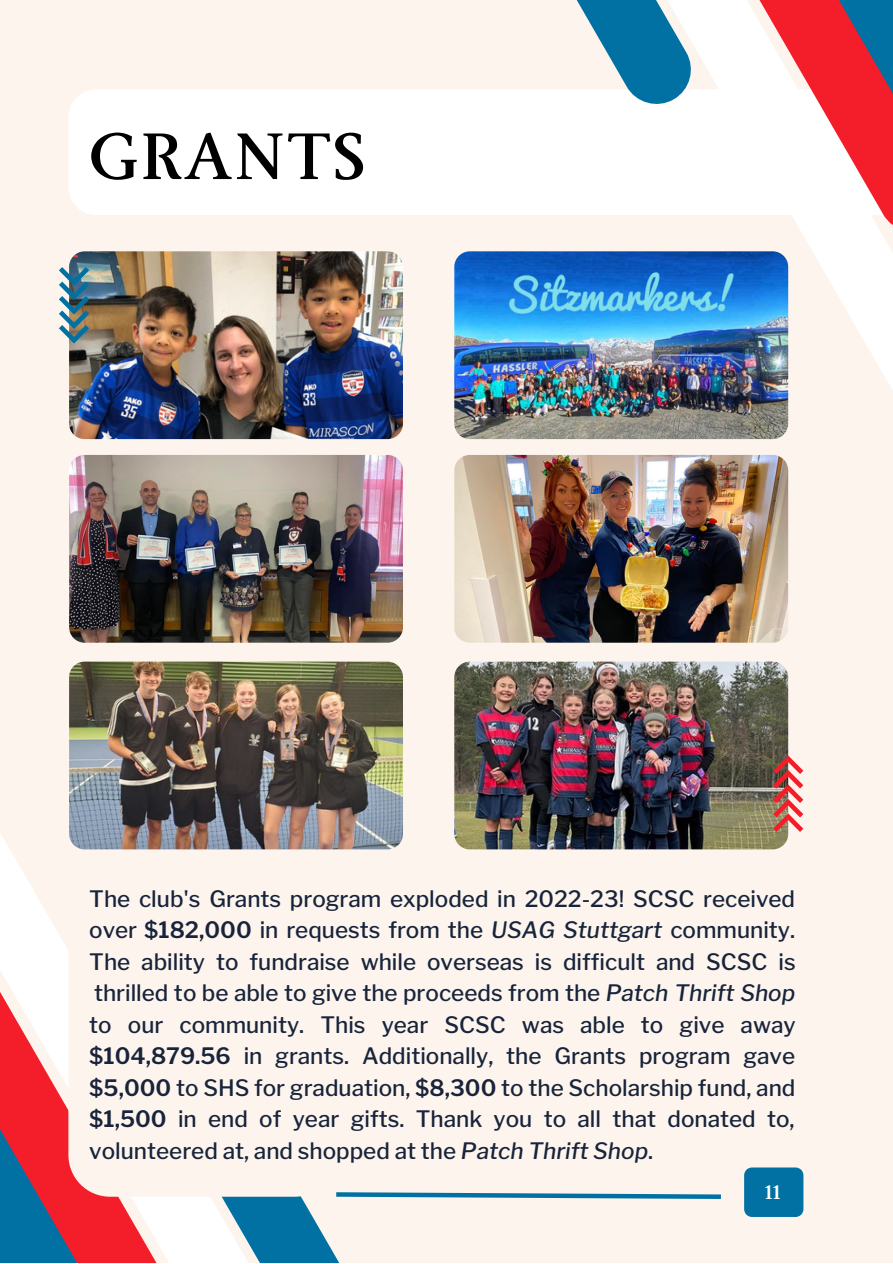
<style>
.page{position:relative;width:893px;height:1264px;background:#fff}
.page>*{position:absolute;margin:0;border:0;box-sizing:border-box;transform-origin:0 0}
.t1{font:700 70.05px "Ingleby";color:#000}
.t2{font:700 25.5px "Ingleby";color:#fff}
.t3{font:500 22.5px/31.5px "Libre Franklin";color:#18243b;text-align:justify}
.s1{font-weight:600}
.s2{font-style:italic}
</style>
<div class="page">
<div style="left:0;top:0;width:892px;height:1262px;background:#fdf5ed"></div>
<div style="left:69px;top:89px;width:540px;height:126px;background:#fff"></div>
<svg style="left:609px;top:0;width:283px;height:413px;fill:#fff"></svg>
<svg style="left:518px;top:0;width:177px;height:109px"></svg>
<svg style="left:0;top:833px;width:268px;height:429px"></svg>
<svg style="left:68px;top:899px;width:200px;height:297px"></svg>
<svg style="left:182px;top:1087px;width:539px;height:175px"></svg>
<div style="left:744px;top:1167px;width:59px;height:49px;background:#0171a3"></div>
<img style="left:69px;top:251px;width:334px;height:188px;border-radius:16px">
<img style="left:69px;top:455px;width:334px;height:187px;border-radius:16px">
<img style="left:454px;top:251px;width:334px;height:188px;border-radius:16px">
<img style="left:454px;top:455px;width:334px;height:187px;border-radius:16px">
<img style="left:69px;top:661px;width:334px;height:188px;border-radius:16px">
<img style="left:454px;top:661px;width:334px;height:188px;border-radius:16px">
<svg style="left:59px;top:267px;width:30px;height:76px"></svg>
<svg style="left:773px;top:755px;width:30px;height:77px"></svg>
<p class="t1" style="left:89px;top:118px;width:278px">GRANTS</p>
<p class="t3" style="left:89px;top:882px;width:707px">The club's Grants program exploded in 2022-23! SCSC received over <span class="s1">$182,000</span> in requests from the <span class="s2">USAG Stuttgart</span> community.<br>The ability to fundraise while overseas is difficult and SCSC is thrilled to be able to give the proceeds from the <span class="s2">Patch Thrift Shop </span>to our community. This year SCSC was able to give away <span class="s1">$104,879.56</span> in grants. Additionally, the Grants program gave <span class="s1">$5,000</span> to SHS for graduation, <span class="s1">$8,300</span> to the Scholarship fund, and <span class="s1">$1,500</span> in end of year gifts. Thank you to all that donated to, volunteered at, and shopped at the <span class="s2">Patch Thrift Shop</span>.</p>
<p class="t2" style="left:765px;top:1176px;width:17px">11</p>
</div>
